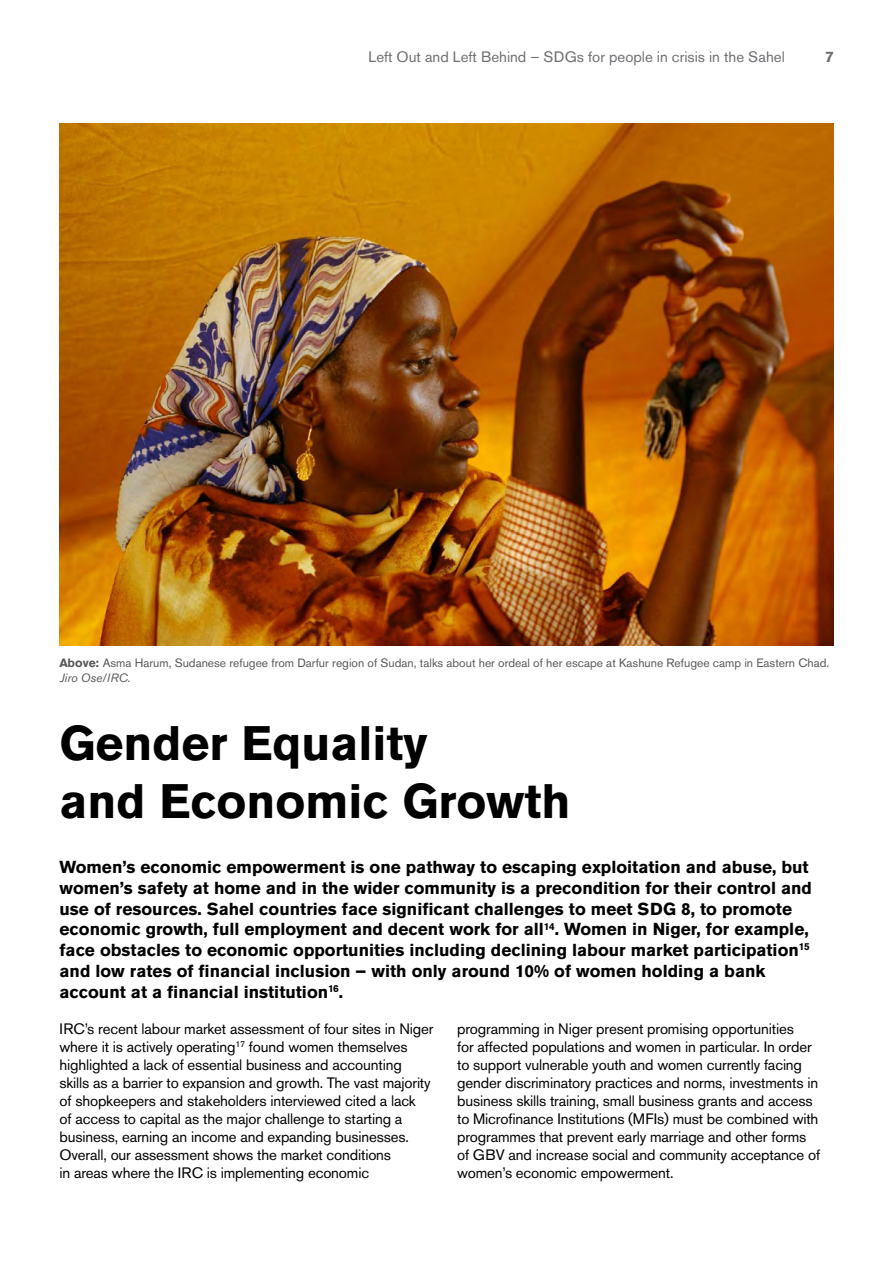
<style>
.page{position:relative;width:893px;height:1263px;background:#fff}
.page>*{position:absolute;margin:0;border:0;box-sizing:border-box;transform-origin:0 0}
.t1{font:700 48px/57.6px "Akzidenz Grotesk Std";color:#000}
.t2{font:700 17.25px/20.7px "Akzidenz Grotesk Std";color:#000}
.t3{font:15px/18px "Akzidenz Grotesk Std";letter-spacing:-.01em;color:#000}
.t4{font:15px "Akzidenz Grotesk Std";color:#6d6e71}
.t5{font:700 15px "Akzidenz Grotesk Std";color:#6d6e71}
.t6{font:12px/14.4px "Akzidenz Grotesk Std";color:#58595b}
.s1{font-weight:700}
.s2{font-style:italic}
</style>
<div class="page">
<img style="left:60px;top:123px;width:774px;height:522px">
<p class="t4" style="left:368px;top:48px;width:418px">Left Out and Left Behind – SDGs for people in crisis in the Sahel</p>
<p class="t5" style="left:825px;top:48px;width:10px">7</p>
<p class="t6" style="left:59px;top:656px;width:771px"><span class="s1">Above:</span> Asma Harum, Sudanese refugee from Darfur region of Sudan, talks about her ordeal of her escape at Kashune Refugee camp in Eastern Chad.<br><span class="s2">Jiro Ose/IRC.</span></p>
<h1 class="t1" style="left:60px;top:715px;width:512px">Gender Equality<br>and Economic Growth</h1>
<p class="t2" style="left:60px;top:857px;width:754px">Women’s economic empowerment is one pathway to escaping exploitation and abuse, but women’s safety at home and in the wider community is a precondition for their control and use of resources. Sahel countries face significant challenges to meet SDG 8, to promote economic growth, full employment and decent work for all<sup>14</sup>. Women in Niger, for example, face obstacles to economic opportunities including declining labour market participation<sup>15 </sup>and low rates of financial inclusion – with only around 10% of women holding a bank account at a financial institution<sup>16</sup>.</p>
<p class="t3" style="left:60px;top:1019px;width:375px">IRC’s recent labour market assessment of four sites in Niger where it is actively operating<sup>17</sup> found women themselves highlighted a lack of essential business and accounting skills as a barrier to expansion and growth. The vast majority of shopkeepers and stakeholders interviewed cited a lack<br>of access to capital as the major challenge to starting a business, earning an income and expanding businesses.<br>Overall, our assessment shows the market conditions<br>in areas where the IRC is implementing economic</p>
<p class="t3" style="left:457px;top:1019px;width:365px">programming in Niger present promising opportunities<br>for affected populations and women in particular. In order to support vulnerable youth and women currently facing gender discriminatory practices and norms, investments in business skills training, small business grants and access to Microfinance Institutions (MFIs) must be combined with programmes that prevent early marriage and other forms of GBV and increase social and community acceptance of women’s economic empowerment.</p>
</div>
